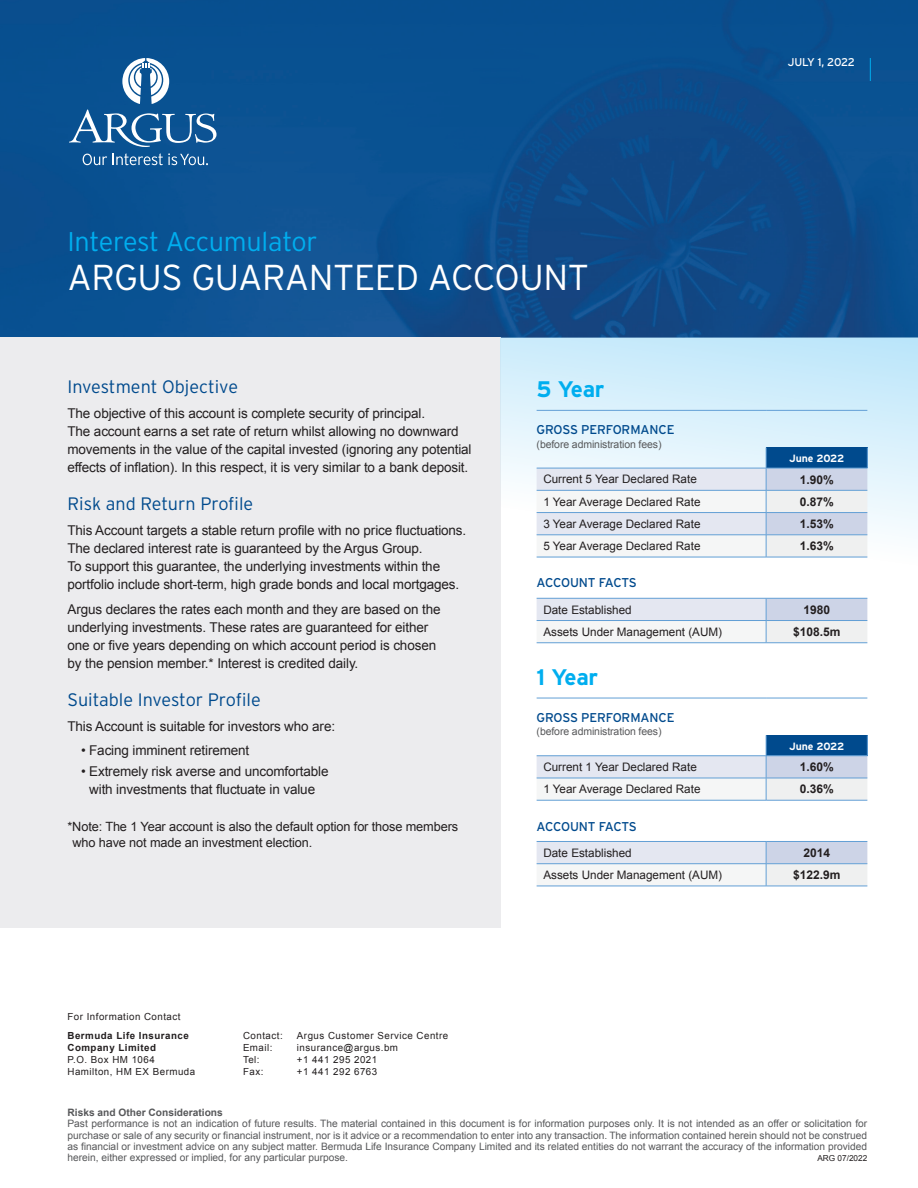
<style>
.page{position:relative;width:918px;height:1188px;background:#fff}
.page>*{position:absolute;margin:0;border:0;box-sizing:border-box;transform-origin:0 0}
.Section_Title_Purple{font:300 36px "Interstate";letter-spacing:-.01em;color:#fff}
.Section_Title_Purple-2{font:300 27px "Interstate";letter-spacing:-.015em;color:#00aeef}
.Section_Title_Purple-3{font:700 22.5px "Interstate";letter-spacing:-.015em;color:#00aeef}
.Section_Title_Purple-4{font:300 18px "Interstate";color:#004a8d}
.Section_Title_Purple-5{font:13.5px/18px "Arial";letter-spacing:-.01em;color:#231f20}
.Section_Title_Purple-6{font:12.75px/16.5px "Arial";letter-spacing:-.01em;color:#231f20}
.Section_Title_Purple-7{font:12.75px "Interstate";letter-spacing:-.01em;color:#004a8d}
.Section_Title_Purple-8{font:12.75px "Interstate";letter-spacing:-.03em;color:#004a8d}
.t1{font:700 12px "Arial";color:#231f20}
.t2{font:11.7px "Arial";color:#231f20}
.Section_Title_Purple-9{font:11.25px "Interstate";letter-spacing:-.03em;color:#fff}
.Section_Title_Purple-10{font:10.5px "Arial";letter-spacing:-.01em;color:#57585a}
.t3{font:700 10.5px "Interstate";letter-spacing:-.02em;color:#fff}
.t4{font:10.2px/11.2px "Arial";color:#57585a;text-align:justify}
.t5{font:700 10.2px "Arial";color:#57585a}
.t6{font:9.75px/12px "Arial";letter-spacing:.05em;color:#231f20}
.t7{font:700 9.75px/12px "Arial";letter-spacing:.05em;color:#231f20}
.t8{font:8.25px "Arial";color:#231f20}
</style>
<div class="page">
<img style="left:0;top:0;width:918px;height:338px">
<div style="left:0;top:338px;width:500px;height:590px;background:#ececee"></div>
<svg style="left:500px;top:338px;width:418px;height:247px;background:#d9f0fb"></svg>
<svg style="left:870px;top:58px;width:1px;height:23px"></svg>
<svg style="left:537px;top:448px;width:331px;height:195px"></svg>
<hr style="left:537px;top:535px;width:229px;height:1px;background:#629fd5">
<hr style="left:766px;top:535px;width:101px;height:1px;background:#629fd5">
<hr style="left:537px;top:557px;width:229px;height:1px;background:#629fd5">
<hr style="left:766px;top:557px;width:101px;height:1px;background:#629fd5">
<hr style="left:537px;top:643px;width:229px;height:1px;background:#629fd5">
<hr style="left:766px;top:643px;width:101px;height:1px;background:#629fd5">
<hr style="left:537px;top:410px;width:229px;height:1px;background:#629fd5">
<hr style="left:766px;top:410px;width:101px;height:1px;background:#629fd5">
<svg style="left:537px;top:735px;width:331px;height:151px"></svg>
<hr style="left:537px;top:800px;width:229px;height:1px;background:#629fd5">
<hr style="left:766px;top:800px;width:101px;height:1px;background:#629fd5">
<hr style="left:537px;top:886px;width:229px;height:1px;background:#629fd5">
<hr style="left:766px;top:886px;width:101px;height:1px;background:#629fd5">
<hr style="left:537px;top:698px;width:229px;height:1px;background:#629fd5">
<hr style="left:766px;top:698px;width:101px;height:1px;background:#629fd5">
<svg style="left:122px;top:58px;width:47px;height:46px"></svg>
<svg style="left:69px;top:110px;width:148px;height:37px;background:#3c75a8"></svg>
<svg style="left:83px;top:154px;width:24px;height:11px"></svg>
<svg style="left:113px;top:153px;width:95px;height:12px"></svg>
<p class="Section_Title_Purple-2" style="left:68px;top:227px;width:252px">Interest Accumulator</p>
<p class="Section_Title_Purple" style="left:68px;top:257px;width:523px">ARGUS GUARANTEED ACCOUNT</p>
<p class="Section_Title_Purple-9" style="left:788px;top:56px;width:69px">JULY 1, 2022</p>
<p class="Section_Title_Purple-4" style="left:68px;top:377px;width:172px">Investment Objective</p>
<p class="Section_Title_Purple-5" style="left:68px;top:404px;width:406px">The objective of this account is complete security of principal.<br>The account earns a set rate of return whilst allowing no downward movements in the value of the capital invested (ignoring any potential effects of inflation). In this respect, it is very similar to a bank deposit.</p>
<p class="Section_Title_Purple-4" style="left:68px;top:494px;width:187px">Risk and Return Profile</p>
<p class="Section_Title_Purple-5" style="left:68px;top:521px;width:400px">This Account targets a stable return profile with no price fluctuations.<br>The declared interest rate is guaranteed by the Argus Group.<br>To support this guarantee, the underlying investments within the portfolio include short-term, high grade bonds and local mortgages.</p>
<p class="Section_Title_Purple-5" style="left:68px;top:600px;width:375px">Argus declares the rates each month and they are based on the underlying investments. These rates are guaranteed for either one or five years depending on which account period is chosen by the pension member.* Interest is credited daily.</p>
<p class="Section_Title_Purple-4" style="left:68px;top:689px;width:195px">Suitable Investor Profile</p>
<p class="Section_Title_Purple-5" style="left:68px;top:717px;width:269px">This Account is suitable for investors who are:</p>
<p class="Section_Title_Purple-5" style="left:81px;top:742px;width:170px">• Facing imminent retirement</p>
<p class="Section_Title_Purple-5" style="left:81px;top:762px;width:249px;text-align:center">• Extremely risk averse and uncomfortable with investments that fluctuate in value</p>
<p class="Section_Title_Purple-6" style="left:72px;top:818px;width:387px;text-indent:-5px">*Note: The 1 Year account is also the default option for those members who have not made an investment election.</p>
<p class="t6" style="left:68px;top:1011px;width:115px">For Information Contact</p>
<p class="t7" style="left:68px;top:1030px;width:123px">Bermuda Life Insurance<br>Company Limited</p>
<p class="t6" style="left:68px;top:1054px;width:129px">P.O. Box HM 1064<br>Hamilton, HM EX Bermuda</p>
<p class="t6" style="left:243px;top:1030px;width:41px">Contact:</p>
<p class="t6" style="left:297px;top:1030px;width:153px">Argus Customer Service Centre</p>
<p class="t6" style="left:243px;top:1042px;width:31px">Email:</p>
<p class="t6" style="left:297px;top:1042px;width:103px">insurance@argus.bm</p>
<p class="t6" style="left:243px;top:1054px;width:18px">Tel:</p>
<p class="t6" style="left:297px;top:1054px;width:82px">+1 441 295 2021</p>
<p class="t6" style="left:243px;top:1066px;width:22px">Fax:</p>
<p class="t6" style="left:297px;top:1066px;width:82px">+1 441 292 6763</p>
<p class="Section_Title_Purple-3" style="left:537px;top:376px;width:69px">5 Year</p>
<p class="Section_Title_Purple-7" style="left:537px;top:422px;width:139px">GROSS PERFORMANCE</p>
<p class="Section_Title_Purple-10" style="left:537px;top:437px;width:126px">(before administration fees)</p>
<p class="t3" style="left:789px;top:453px;width:57px">June 2022</p>
<p class="t2" style="left:543px;top:472px;width:155px">Current 5 Year Declared Rate</p>
<p class="t1" style="left:800px;top:471px;width:36px">1.90%</p>
<p class="t2" style="left:543px;top:494px;width:159px">1 Year Average Declared Rate</p>
<p class="t1" style="left:800px;top:494px;width:36px">0.87%</p>
<p class="t2" style="left:543px;top:516px;width:159px">3 Year Average Declared Rate</p>
<p class="t1" style="left:800px;top:516px;width:36px">1.53%</p>
<p class="t2" style="left:543px;top:538px;width:159px">5 Year Average Declared Rate</p>
<p class="t1" style="left:800px;top:538px;width:36px">1.63%</p>
<p class="Section_Title_Purple-8" style="left:537px;top:576px;width:102px">ACCOUNT FACTS</p>
<p class="t2" style="left:543px;top:602px;width:90px">Date Established</p>
<p class="t1" style="left:803px;top:602px;width:28px">1980</p>
<p class="t2" style="left:543px;top:624px;width:180px">Assets Under Management (AUM)</p>
<p class="t1" style="left:793px;top:624px;width:49px">$108.5m</p>
<p class="Section_Title_Purple-3" style="left:537px;top:664px;width:63px">1 Year</p>
<p class="Section_Title_Purple-7" style="left:537px;top:710px;width:139px">GROSS PERFORMANCE</p>
<p class="Section_Title_Purple-10" style="left:537px;top:725px;width:126px">(before administration fees)</p>
<p class="t3" style="left:789px;top:740px;width:57px">June 2022</p>
<p class="t2" style="left:543px;top:759px;width:155px">Current 1 Year Declared Rate</p>
<p class="t1" style="left:800px;top:759px;width:36px">1.60%</p>
<p class="t2" style="left:543px;top:782px;width:159px">1 Year Average Declared Rate</p>
<p class="t1" style="left:800px;top:781px;width:36px">0.36%</p>
<p class="Section_Title_Purple-8" style="left:537px;top:819px;width:102px">ACCOUNT FACTS</p>
<p class="t2" style="left:543px;top:845px;width:90px">Date Established</p>
<p class="t1" style="left:803px;top:845px;width:28px">2014</p>
<p class="t2" style="left:543px;top:867px;width:180px">Assets Under Management (AUM)</p>
<p class="t1" style="left:793px;top:867px;width:49px">$122.9m</p>
<p class="t5" style="left:68px;top:1106px;width:157px">Risks and Other Considerations</p>
<p class="t4" style="left:68px;top:1118px;width:801px">Past performance is not an indication of future results. The material contained in this document is for information purposes only. It is not intended as an offer or solicitation for purchase or sale of any security or financial instrument, nor is it advice or a recommendation to enter into any transaction. The information contained herein should not be construed as financial or investment advice on any subject matter. Bermuda Life Insurance Company Limited and its related entities do not warrant the accuracy of the information provided herein, either expressed or implied, for any particular purpose.</p>
<p class="t8" style="left:817px;top:1153px;width:51px">ARG 07/2022</p>
</div>
